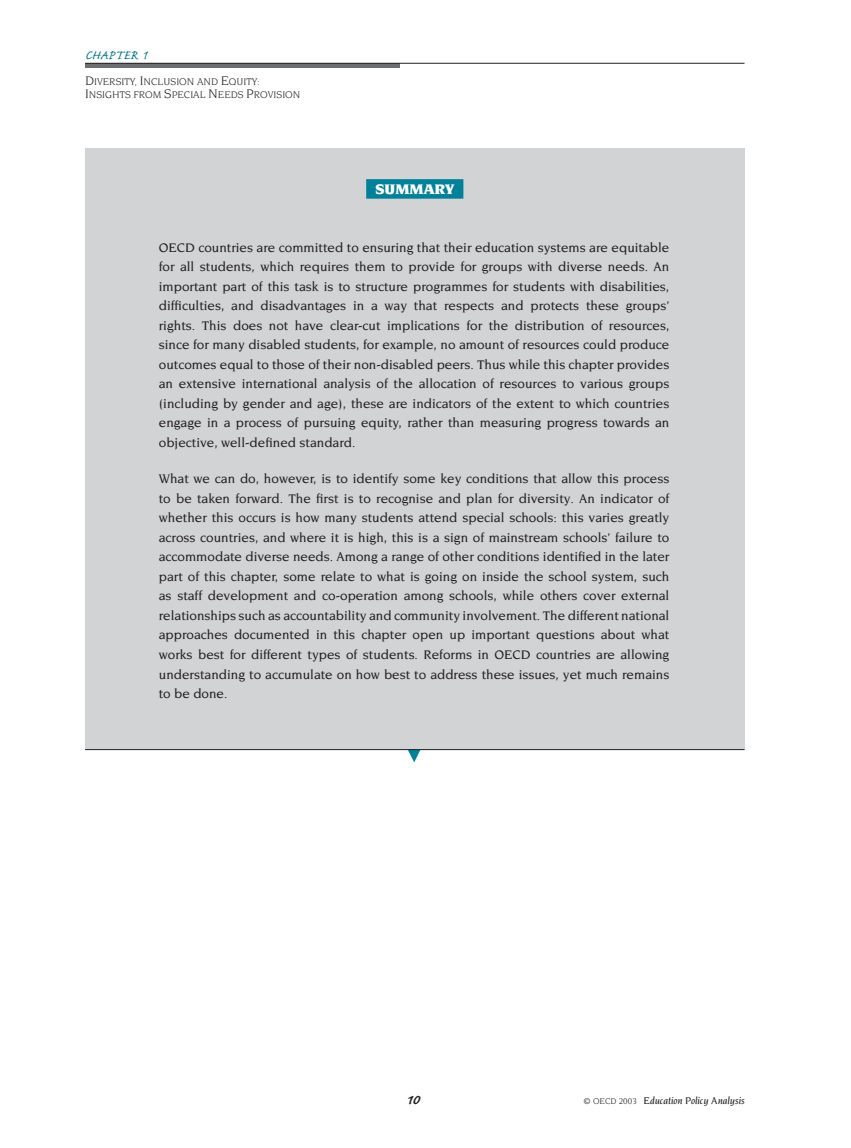
<style>
.page{position:relative;width:851px;height:1148px;background:#fff}
.page>*{position:absolute;margin:0;border:0;box-sizing:border-box;transform-origin:0 0}
.t1{font:700 18px "Caflisch Script";color:#231f20}
.t2{font:16.5px "Caflisch Script";color:#006c85}
.t3{font:900 15px "Novarese";color:#fff}
.t4{font:500 13.5px/19.5px "Novarese";color:#231f20;text-align:justify}
.t5{font:10.5px/13.5px "Novarese";color:#231f20}
.t6{font:italic 500 10.5px "Novarese";color:#231f20}
.s1{font-size:13.5px}
.s2{font-weight:400;font-style:normal;font-size:9px}
</style>
<div class="page">
<div style="left:85px;top:63px;width:315px;height:5px;background:#6c6e70"></div>
<hr style="left:85px;top:63px;width:659px;height:1px;background:#231f20">
<div style="left:85px;top:148px;width:659px;height:601px;background:#d1d3d4"></div>
<div style="left:366px;top:179px;width:97px;height:20px;background:#008199"></div>
<svg style="left:407px;top:750px;width:13px;height:12px"></svg>
<hr style="left:85px;top:749px;width:659px;height:1px;background:#231f20">
<p class="t2" style="left:85px;top:49px;width:63px">CHAPTER 1</p>
<p class="t5" style="left:85px;top:75px;width:217px"><span class="s1">D</span>IVERSITY, <span class="s1">I</span>NCLUSION AND <span class="s1">E</span>QUITY:<br><span class="s1">I</span>NSIGHTS FROM <span class="s1">S</span>PECIAL <span class="s1">N</span>EEDS <span class="s1">P</span>ROVISION</p>
<p class="t3" style="left:375px;top:183px;width:80px">SUMMARY</p>
<p class="t4" style="left:159px;top:238px;width:512px">OECD countries are committed to ensuring that their education systems are equitable for all students, which requires them to provide for groups with diverse needs. An important part of this task is to structure programmes for students with disabilities, difficulties, and disadvantages in a way that respects and protects these groups’ rights. This does not have clear-cut implications for the distribution of resources, since for many disabled students, for example, no amount of resources could produce outcomes equal to those of their non-disabled peers. Thus while this chapter provides an extensive international analysis of the allocation of resources to various groups (including by gender and age), these are indicators of the extent to which countries engage in a process of pursuing equity, rather than measuring progress towards an objective, well-defined standard.</p>
<p class="t4" style="left:159px;top:470px;width:512px">What we can do, however, is to identify some key conditions that allow this process to be taken forward. The first is to recognise and plan for diversity. An indicator of whether this occurs is how many students attend special schools: this varies greatly across countries, and where it is high, this is a sign of mainstream schools’ failure to accommodate diverse needs. Among a range of other conditions identified in the later part of this chapter, some relate to what is going on inside the school system, such as staff development and co-operation among schools, while others cover external relationships such as accountability and community involvement. The different national approaches documented in this chapter open up important questions about what works best for different types of students. Reforms in OECD countries are allowing understanding to accumulate on how best to address these issues, yet much remains to be done.</p>
<h1 class="t1" style="left:406px;top:1093px;width:15px">10</h1>
<p class="t6" style="left:583px;top:1096px;width:162px"><span class="s2">© OECD 2003</span> Education Policy Analysis</p>
</div>
